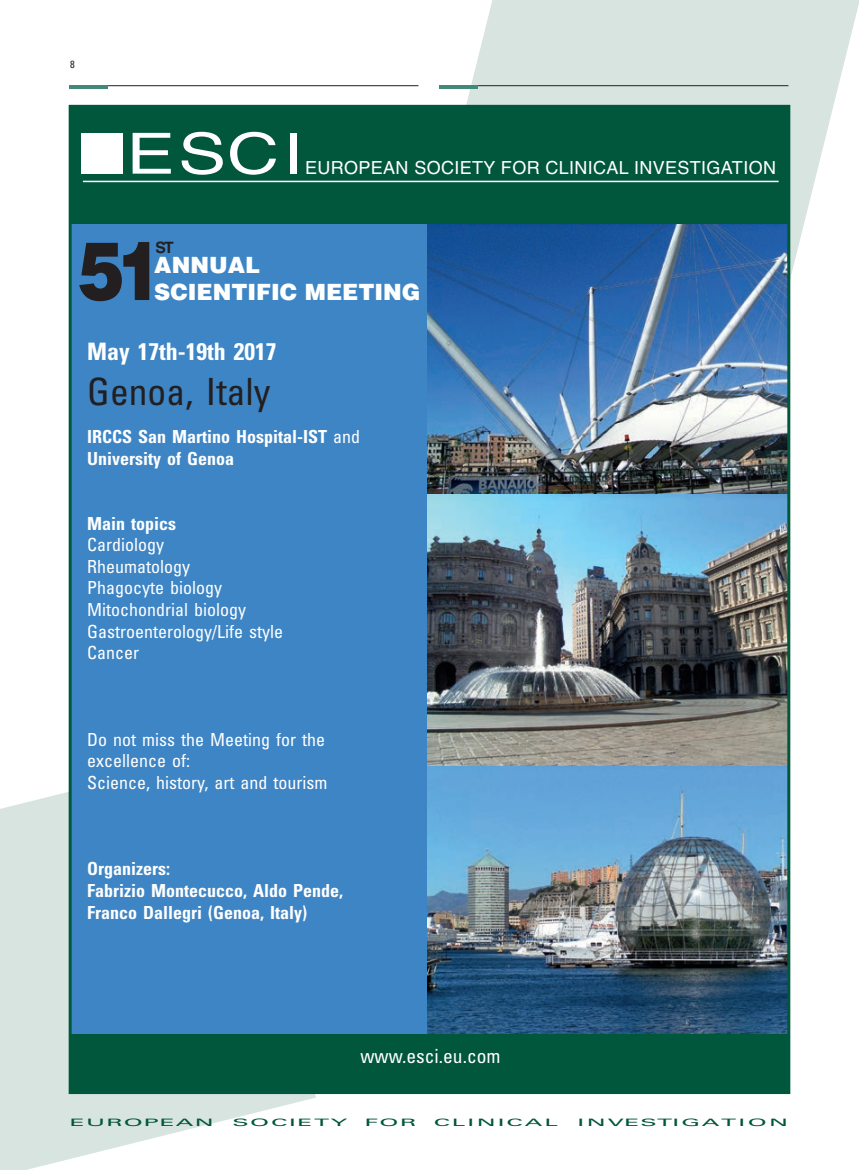
<style>
.page{position:relative;width:859px;height:1170px;background:#fff}
.page>*{position:absolute;margin:0;border:0;box-sizing:border-box;transform-origin:0 0}
.t1{font:900 81px "Helvetica";color:#231f20;scale:.86 1}
.t2{font:56.7px "Helvetica";color:#fff;scale:1.27 1}
.t3{font:condensed 37.5px "Univers";color:#231f20}
.t4{font:700 condensed 24px "Univers";color:#fff}
.t5{font:900 22.35px/26.8px "Helvetica";color:#fff}
.t6{font:condensed 19.5px "Univers";color:#fff}
.t7{font:condensed 18px/21.6px "Univers";color:#fff}
.t8{font:700 condensed 18px/21.6px "Univers";color:#fff}
.t9{font:18px "Helvetica";letter-spacing:.02em;color:#fff}
.t10{font:700 15.75px "Helvetica";color:#231f20}
.t11{font:condensed 10.5px "Univers";color:#231f20}
.t12{font:10.2px "Univers";letter-spacing:.07em;color:#00573c;scale:2.4 1}
.t13{font:10.2px "Univers";letter-spacing:.045em;color:#00573c;scale:2.4 1}
.s1{font-weight:400}
</style>
<div class="page">
<svg style="left:429px;top:0;width:430px;height:340px;fill:#d7e4e0"></svg>
<svg style="left:0;top:751px;width:316px;height:418px;fill:#d7e4e0"></svg>
<div style="left:71px;top:107px;width:718px;height:984px;background:#3e85c5"></div>
<img style="left:427px;top:224px;width:359px;height:809px">
<hr style="left:108px;top:85px;width:310px;height:1px;background:#231f20">
<hr style="left:70px;top:85px;width:38px;height:4px;background:#428a77">
<hr style="left:440px;top:85px;width:38px;height:4px;background:#428a77">
<hr style="left:478px;top:85px;width:310px;height:1px;background:#231f20">
<div style="left:71px;top:106px;width:718px;height:118px;background:#00573c"></div>
<div style="left:71px;top:1033px;width:718px;height:59px;background:#00573c"></div>
<div style="left:82px;top:133px;width:41px;height:41px;background:#fff"></div>
<hr style="left:83px;top:181px;width:696px;height:1px;background:#fff">
<p class="t11" style="left:70px;top:58px;width:6px">8</p>
<h2 class="t2" style="left:126px;top:121px;width:141px">ESCI</h2>
<p class="t9" style="left:305px;top:157px;width:472px">EUROPEAN SOCIETY FOR CLINICAL INVESTIGATION</p>
<h1 class="t1" style="left:78px;top:218px;width:101px">51</h1>
<p class="t10" style="left:155px;top:238px;width:20px">ST</p>
<p class="t5" style="left:154px;top:250px;width:268px">ANNUAL<br>SCIENTIFIC MEETING</p>
<h3 class="t4" style="left:87px;top:337px;width:191px">May 17th-19th 2017</h3>
<h3 class="t3" style="left:87px;top:368px;width:185px">Genoa, Italy</h3>
<p class="t8" style="left:87px;top:426px;width:275px">IRCCS San Martino Hospital-IST <span class="s1">and<br></span>University of Genoa</p>
<p class="t8" style="left:87px;top:512px;width:90px">Main topics</p>
<p class="t7" style="left:87px;top:533px;width:197px">Cardiology<br>Rheumatology<br>Phagocyte biology<br>Mitochondrial biology<br>Gastroenterology/Life style<br>Cancer</p>
<p class="t7" style="left:87px;top:728px;width:242px">Do not miss the Meeting for the excellence of:<br>Science, history, art and tourism</p>
<p class="t8" style="left:87px;top:858px;width:257px">Organizers:<br>Fabrizio Montecucco, Aldo Pende,<br>Franco Dallegri (Genoa, Italy)</p>
<p class="t6" style="left:360px;top:1043px;width:142px">www.esci.eu.com</p>
<p class="t13" style="left:70px;top:1115px;width:61px">EUROPEAN</p>
<p class="t12" style="left:233px;top:1115px;width:49px">SOCIETY</p>
<p class="t12" style="left:365px;top:1115px;width:23px">FOR</p>
<p class="t12" style="left:434px;top:1115px;width:53px">CLINICAL</p>
<p class="t12" style="left:577px;top:1115px;width:89px">INVESTIGATION</p>
</div>
